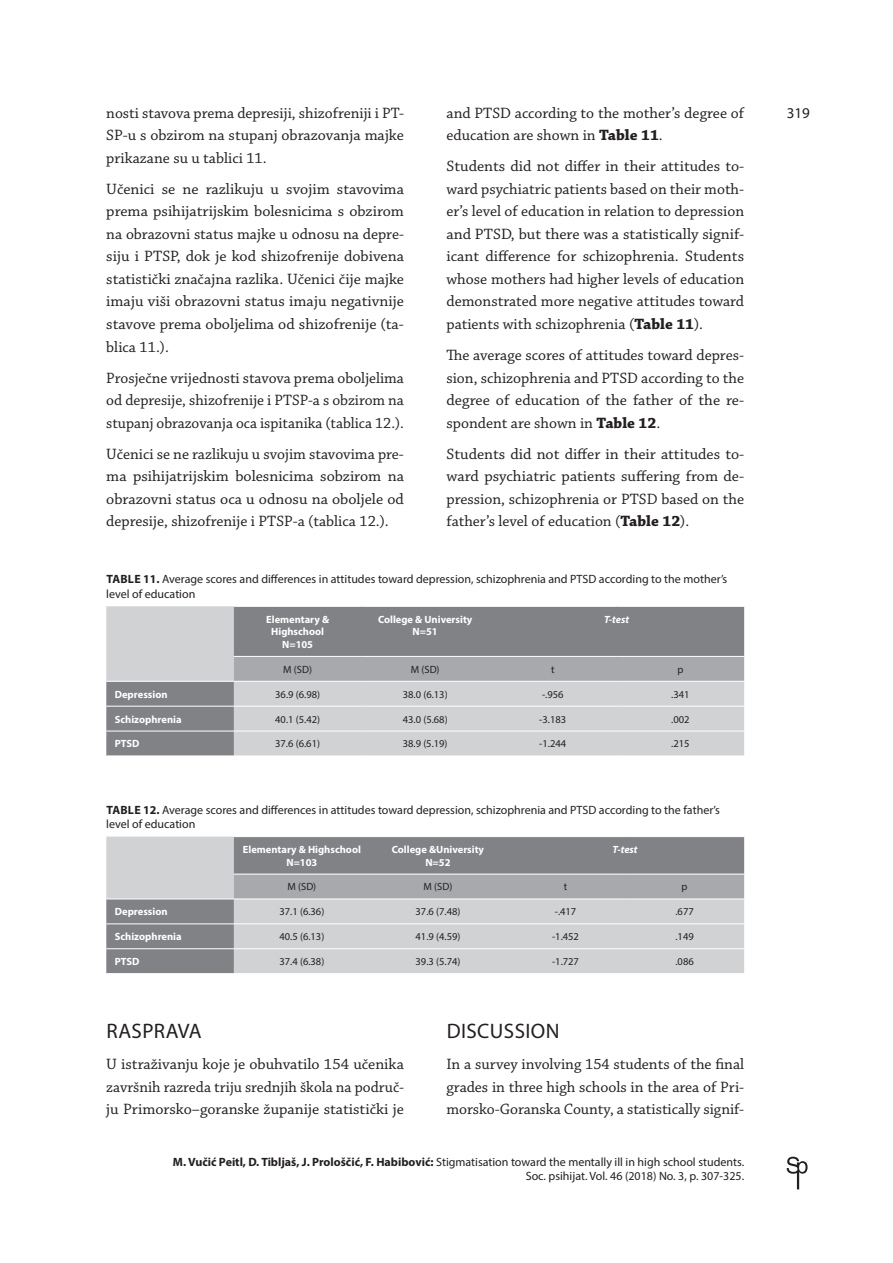
<style>
.page{position:relative;width:893px;height:1263px;background:#fff}
.page>*{position:absolute;margin:0;border:0;box-sizing:border-box;transform-origin:0 0}
.t1{font:21px "Myriad Pro";letter-spacing:.02em;color:#231f20}
.t2{font:15.75px/22.5px "Chaparral Pro";color:#231f20;text-align:justify}
.t3{font:15px "Myriad Pro";color:#231f20}
.t4{font:12px/14.4px "Myriad Pro";color:#231f20}
.t5{font:10.5px "Myriad Pro";color:#231f20}
.t6{font:700 10.5px/12.6px "Myriad Pro";color:#fff;text-align:center}
.t7{font:italic 700 10.5px "Myriad Pro";color:#fff}
.s1{font-weight:700}
</style>
<div class="page">
<svg style="left:787px;top:1157px;width:21px;height:32px"></svg>
<svg style="left:106px;top:606px;width:638px;height:149px;background:#afb0b2"></svg>
<div style="left:234px;top:657px;width:510px;height:24px;background:#a8a9ad"></div>
<hr style="left:106px;top:706px;width:128px;height:1px;background:#fff">
<hr style="left:234px;top:706px;width:127px;height:1px;background:#fff">
<hr style="left:361px;top:706px;width:128px;height:1px;background:#fff">
<hr style="left:489px;top:706px;width:128px;height:1px;background:#fff">
<hr style="left:617px;top:706px;width:127px;height:1px;background:#fff">
<hr style="left:106px;top:731px;width:128px;height:1px;background:#fff">
<hr style="left:234px;top:731px;width:127px;height:1px;background:#fff">
<hr style="left:361px;top:731px;width:128px;height:1px;background:#fff">
<hr style="left:489px;top:731px;width:128px;height:1px;background:#fff">
<hr style="left:617px;top:731px;width:127px;height:1px;background:#fff">
<hr style="left:234px;top:606px;width:127px;height:1px;background:#fff">
<hr style="left:361px;top:606px;width:128px;height:1px;background:#fff">
<hr style="left:489px;top:606px;width:128px;height:1px;background:#fff">
<hr style="left:617px;top:606px;width:127px;height:1px;background:#fff">
<hr style="left:234px;top:656px;width:127px;height:1px;background:#fff">
<hr style="left:361px;top:656px;width:128px;height:1px;background:#fff">
<hr style="left:489px;top:656px;width:128px;height:1px;background:#fff">
<hr style="left:617px;top:656px;width:127px;height:1px;background:#fff">
<hr style="left:234px;top:681px;width:127px;height:1px;background:#fff">
<hr style="left:361px;top:681px;width:128px;height:1px;background:#fff">
<hr style="left:489px;top:681px;width:128px;height:1px;background:#fff">
<hr style="left:617px;top:681px;width:127px;height:1px;background:#fff">
<hr style="left:106px;top:681px;width:128px;height:1px;background:#fff">
<svg style="left:106px;top:837px;width:638px;height:136px;background:#b2b4b6"></svg>
<div style="left:234px;top:875px;width:510px;height:23px;background:#a8a9ad"></div>
<hr style="left:106px;top:923px;width:128px;height:1px;background:#fff">
<hr style="left:234px;top:923px;width:136px;height:1px;background:#fff">
<hr style="left:370px;top:923px;width:136px;height:1px;background:#fff">
<hr style="left:506px;top:923px;width:119px;height:1px;background:#fff">
<hr style="left:625px;top:923px;width:119px;height:1px;background:#fff">
<hr style="left:106px;top:948px;width:128px;height:1px;background:#fff">
<hr style="left:234px;top:948px;width:136px;height:1px;background:#fff">
<hr style="left:370px;top:948px;width:136px;height:1px;background:#fff">
<hr style="left:506px;top:948px;width:119px;height:1px;background:#fff">
<hr style="left:625px;top:948px;width:119px;height:1px;background:#fff">
<hr style="left:234px;top:874px;width:136px;height:1px;background:#fff">
<hr style="left:370px;top:874px;width:136px;height:1px;background:#fff">
<hr style="left:506px;top:874px;width:119px;height:1px;background:#fff">
<hr style="left:625px;top:874px;width:119px;height:1px;background:#fff">
<hr style="left:234px;top:898px;width:136px;height:1px;background:#fff">
<hr style="left:370px;top:898px;width:136px;height:1px;background:#fff">
<hr style="left:506px;top:898px;width:119px;height:1px;background:#fff">
<hr style="left:625px;top:898px;width:119px;height:1px;background:#fff">
<hr style="left:106px;top:898px;width:128px;height:1px;background:#fff">
<p class="t2" style="left:106px;top:102px;width:299px">nosti stavova prema depresiji, shizofreniji i PT-SP-u s obzirom na stupanj obrazovanja majke prikazane su u tablici 11.</p>
<p class="t2" style="left:106px;top:178px;width:299px">Učenici se ne razlikuju u svojim stavovima prema psihijatrijskim bolesnicima s obzirom na obrazovni status majke u odnosu na depre&shy;siju i PTSP, dok je kod shizofrenije dobivena statistički značajna razlika. Učenici čije majke imaju viši obrazovni status imaju negativnije stavove prema oboljelima od shizofrenije (ta&shy;blica 11.).</p>
<p class="t2" style="left:106px;top:367px;width:299px">Prosječne vrijednosti stavova prema oboljelima od depresije, shizofrenije i PTSP-a s obzirom na stupanj obrazovanja oca ispitanika (tablica 12.).</p>
<p class="t2" style="left:106px;top:443px;width:299px">Učenici se ne razlikuju u svojim stavovima pre&shy;ma psihijatrijskim bolesnicima sobzirom na obrazovni status oca u odnosu na oboljele od depresije, shizofrenije i PTSP-a (tablica 12.).</p>
<p class="t2" style="left:446px;top:102px;width:299px">and PTSD according to the mother’s degree of education are shown in <span class="s1">Table 11</span>.</p>
<p class="t2" style="left:446px;top:156px;width:299px">Students did not differ in their attitudes to&shy;ward psychiatric patients based on their moth&shy;er’s level of education in relation to depression and PTSD, but there was a statistically signif&shy;icant difference for schizophrenia. Students whose mothers had higher levels of education demonstrated more negative attitudes toward patients with schizophrenia (<span class="s1">Table 11</span>).</p>
<p class="t2" style="left:446px;top:344px;width:299px">The average scores of attitudes toward depres&shy;sion, schizophrenia and PTSD according to the degree of education of the father of the re&shy;spondent are shown in <span class="s1">Table 12</span>.</p>
<p class="t2" style="left:446px;top:443px;width:299px">Students did not differ in their attitudes to&shy;ward psychiatric patients suffering from de&shy;pression, schizophrenia or PTSD based on the father’s level of education (<span class="s1">Table 12</span>).</p>
<p class="t4" style="left:106px;top:572px;width:623px"><span class="s1">TABLE 11.</span> Average scores and differences in attitudes toward depression, schizophrenia and PTSD according to the mother’s level of education</p>
<p class="t6" style="left:266px;top:612px;width:65px">Elementary &amp;<br>Highschool<br>N=105</p>
<p class="t6" style="left:378px;top:612px;width:96px">College &amp; University<br>N=51</p>
<p class="t7" style="left:604px;top:612px;width:27px">T-test</p>
<p class="t5" style="left:283px;top:663px;width:30px">M (SD)</p>
<p class="t5" style="left:411px;top:663px;width:30px">M (SD)</p>
<p class="t5" style="left:551px;top:663px;width:5px">t</p>
<p class="t5" style="left:677px;top:663px;width:7px">p</p>
<p class="t6" style="left:115px;top:687px;width:54px">Depression</p>
<p class="t5" style="left:275px;top:688px;width:46px">36.9 (6.98)</p>
<p class="t5" style="left:403px;top:688px;width:46px">38.0 (6.13)</p>
<p class="t5" style="left:542px;top:688px;width:23px">-.956</p>
<p class="t5" style="left:671px;top:688px;width:20px">.341</p>
<p class="t6" style="left:115px;top:712px;width:68px">Schizophrenia</p>
<p class="t5" style="left:275px;top:712px;width:46px">40.1 (5.42)</p>
<p class="t5" style="left:403px;top:712px;width:46px">43.0 (5.68)</p>
<p class="t5" style="left:539px;top:712px;width:28px">-3.183</p>
<p class="t5" style="left:671px;top:712px;width:20px">.002</p>
<p class="t6" style="left:115px;top:737px;width:26px">PTSD</p>
<p class="t5" style="left:275px;top:737px;width:46px">37.6 (6.61)</p>
<p class="t5" style="left:403px;top:737px;width:46px">38.9 (5.19)</p>
<p class="t5" style="left:539px;top:737px;width:28px">-1.244</p>
<p class="t5" style="left:671px;top:737px;width:20px">.215</p>
<p class="t4" style="left:106px;top:802px;width:615px"><span class="s1">TABLE 12.</span> Average scores and differences in attitudes toward depression, schizophrenia and PTSD according to the father’s level of education</p>
<p class="t6" style="left:243px;top:843px;width:120px">Elementary &amp; Highschool<br>N=103</p>
<p class="t6" style="left:392px;top:843px;width:94px">College &amp;University<br>N=52</p>
<p class="t7" style="left:612px;top:843px;width:27px">T-test</p>
<p class="t5" style="left:288px;top:880px;width:30px">M (SD)</p>
<p class="t5" style="left:424px;top:880px;width:30px">M (SD)</p>
<p class="t5" style="left:564px;top:880px;width:5px">t</p>
<p class="t5" style="left:682px;top:880px;width:7px">p</p>
<p class="t6" style="left:115px;top:905px;width:54px">Depression</p>
<p class="t5" style="left:279px;top:905px;width:46px">37.1 (6.36)</p>
<p class="t5" style="left:416px;top:905px;width:46px">37.6 (7.48)</p>
<p class="t5" style="left:555px;top:905px;width:23px">-.417</p>
<p class="t5" style="left:675px;top:905px;width:20px">.677</p>
<p class="t6" style="left:115px;top:930px;width:68px">Schizophrenia</p>
<p class="t5" style="left:279px;top:930px;width:46px">40.5 (6.13)</p>
<p class="t5" style="left:416px;top:930px;width:46px">41.9 (4.59)</p>
<p class="t5" style="left:552px;top:930px;width:28px">-1.452</p>
<p class="t5" style="left:675px;top:930px;width:20px">.149</p>
<p class="t6" style="left:115px;top:955px;width:26px">PTSD</p>
<p class="t5" style="left:279px;top:955px;width:46px">37.4 (6.38)</p>
<p class="t5" style="left:416px;top:955px;width:46px">39.3 (5.74)</p>
<p class="t5" style="left:552px;top:955px;width:28px">-1.727</p>
<p class="t5" style="left:675px;top:955px;width:20px">.086</p>
<h1 class="t1" style="left:107px;top:1018px;width:97px">RASPRAVA</h1>
<p class="t2" style="left:106px;top:1053px;width:299px">U istraživanju koje je obuhvatilo 154 učenika završnih razreda triju srednjih škola na područ&shy;ju Primorsko–goranske županije statistički je</p>
<h1 class="t1" style="left:447px;top:1018px;width:114px">DISCUSSION</h1>
<p class="t2" style="left:446px;top:1053px;width:299px">In a survey involving 154 students of the final grades in three high schools in the area of Pri&shy;morsko-Goranska County, a statistically signif-</p>
<p class="t4" style="left:173px;top:1154px;width:573px;text-align:right"><span class="s1">M. Vučić Peitl, D. Tibljaš, J. Prološčić, F. Habibović:</span> Stigmatisation toward the mentally ill in high school students.<br>Soc. psihijat. Vol. 46 (2018) No. 3, p. 307-325.</p>
<p class="t3" style="left:787px;top:103px;width:25px">319</p>
</div>
